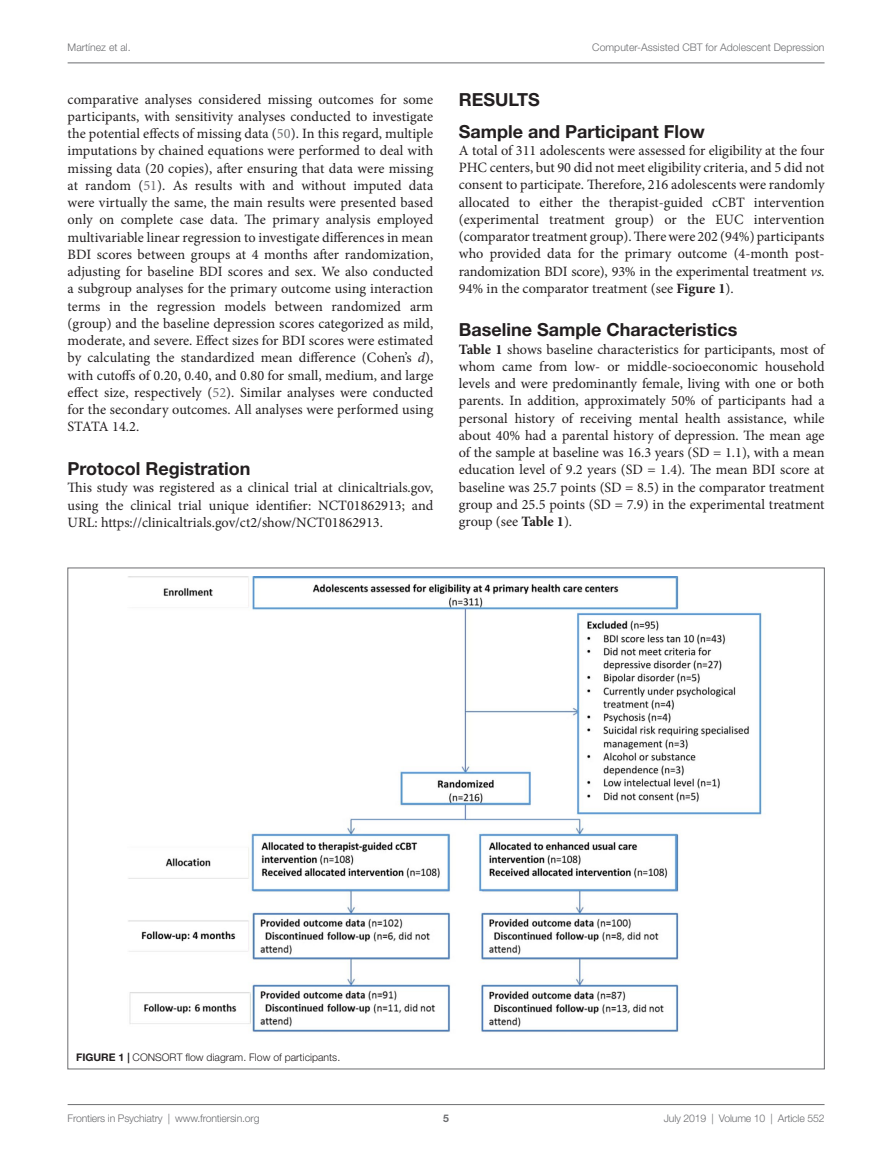
<style>
.page{position:relative;width:893px;height:1170px;background:#fff}
.page>*{position:absolute;margin:0;border:0;box-sizing:border-box;transform-origin:0 0}
._2{font:700 18px "Helvetica Neue LT Std";color:#231f20}
._1{font:700 18px "Helvetica Neue LT Std";color:#231f20}
.T1{font:14.25px/17.2px "Minion Pro";color:#231f20;text-align:justify}
.t1{font:300 10.5px "Helvetica Neue LT Std";letter-spacing:-.015em;color:#6c6d70}
.FC{font:300 10.5px "Helvetica Neue LT Std";color:#231f20}
.t2{font:700 10.5px "Helvetica Neue LT Std";color:#6c6d70}
.s1{color:#6c6d70}
.s2{font-style:italic}
.s3{font-weight:700}
</style>
<div class="page">
<hr style="left:68px;top:63px;width:756px;height:1px;background:#6c6d70">
<hr style="left:68px;top:1104px;width:756px;height:1px;background:#6c6d70">
<img style="left:128px;top:576px;width:634px;height:456px">
<p class="t1" style="left:68px;top:41px;width:65px">Martínez et al.</p>
<p class="t1" style="left:592px;top:41px;width:234px">Computer-Assisted CBT for Adolescent Depression</p>
<p class="T1" style="left:68px;top:90px;width:367px">comparative analyses considered missing outcomes for some participants, with sensitivity analyses conducted to investigate the potential effects of missing data (<span class="s1">50</span>). In this regard, multiple imputations by chained equations were performed to deal with missing data (20 copies), after ensuring that data were missing at random (<span class="s1">51</span>). As results with and without imputed data were virtually the same, the main results were presented based only on complete case data. The primary analysis employed multivariable linear regression to investigate differences in mean BDI scores between groups at 4 months after randomization, adjusting for baseline BDI scores and sex. We also conducted a subgroup analyses for the primary outcome using interaction terms in the regression models between randomized arm (group) and the baseline depression scores categorized as mild, moderate, and severe. Effect sizes for BDI scores were estimated by calculating the standardized mean difference (Cohen’s <span class="s2">d</span>), with cutoffs of 0.20, 0.40, and 0.80 for small, medium, and large effect size, respectively (<span class="s1">52</span>). Similar analyses were conducted for the secondary outcomes. All analyses were performed using STATA 14.2.</p>
<p class="_2" style="left:68px;top:457px;width:184px">Protocol Registration</p>
<p class="T1" style="left:68px;top:479px;width:367px">This study was registered as a clinical trial at clinicaltrials.gov, using the clinical trial unique identifier: NCT01862913; and URL: https://clinicaltrials.gov/ct2/show/NCT01862913.</p>
<p class="_1" style="left:459px;top:88px;width:83px">RESULTS</p>
<p class="_2" style="left:459px;top:120px;width:247px">Sample and Participant Flow</p>
<p class="T1" style="left:459px;top:142px;width:367px">A total of 311 adolescents were assessed for eligibility at the four PHC centers, but 90 did not meet eligibility criteria, and 5 did not consent to participate. Therefore, 216 adolescents were randomly allocated to either the therapist-guided cCBT intervention (experimental treatment group) or the EUC intervention (comparator treatment group). There were 202 (94%) participants who provided data for the primary outcome (4-month post&shy;randomization BDI score), 93% in the experimental treatment <span class="s2">vs</span>.<br>94% in the comparator treatment (see <span class="s3">Figure 1</span>).</p>
<p class="_2" style="left:459px;top:319px;width:280px">Baseline Sample Characteristics</p>
<p class="T1" style="left:459px;top:340px;width:367px"><span class="s3">Table 1</span> shows baseline characteristics for participants, most of whom came from low- or middle-socioeconomic household levels and were predominantly female, living with one or both parents. In addition, approximately 50% of participants had a personal history of receiving mental health assistance, while about 40% had a parental history of depression. The mean age of the sample at baseline was 16.3 years (SD = 1.1), with a mean education level of 9.2 years (SD = 1.4)<span class="s2">.</span> The mean BDI score at baseline was 25.7 points (SD = 8.5) in the comparator treatment group and 25.5 points (SD = 7.9) in the experimental treatment group (see <span class="s3">Table 1</span>).</p>
<p class="FC" style="left:76px;top:1050px;width:265px"><span class="s3">FIGURE 1 |</span> CONSORT flow diagram. Flow of participants.</p>
<p class="t1" style="left:68px;top:1111px;width:193px">Frontiers in Psychiatry | www.frontiersin.org</p>
<p class="t2" style="left:443px;top:1111px;width:7px">5</p>
<p class="t1" style="left:664px;top:1111px;width:162px">July 2019 | Volume 10 | Article 552</p>
</div>
